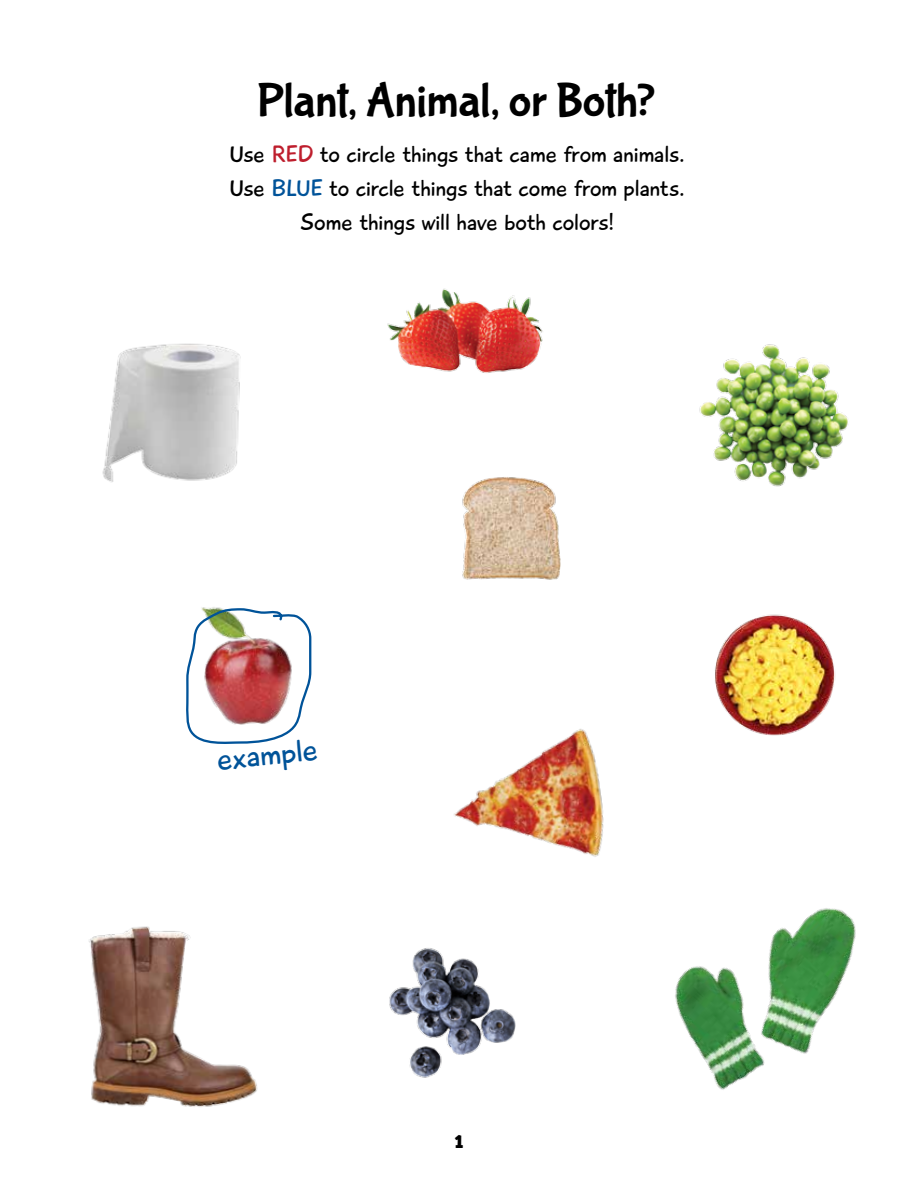
<style>
.page{position:relative;width:918px;height:1188px;background:#fff}
.page>*{position:absolute;margin:0;border:0;box-sizing:border-box;transform-origin:0 0}
.t1{font:48px "Bubblegum Sans";letter-spacing:-.01em;color:#000}
.t2{font:32.4px "Playtime With Hot Toddies";color:#005399}
.t3{font:24px/33.8px "Playtime With Hot Toddies";color:#000;text-align:center}
.t4{font:18px "HVD Comic Serif Pro";color:#000}
.s1{color:#be1e2d}
.s2{color:#005399}
</style>
<div class="page">
<img style="left:699px;top:344px;width:149px;height:143px">
<img style="left:102px;top:343px;width:139px;height:139px">
<img style="left:675px;top:908px;width:181px;height:182px">
<img style="left:89px;top:926px;width:169px;height:181px">
<img style="left:462px;top:477px;width:99px;height:103px">
<img style="left:387px;top:288px;width:156px;height:85px">
<img style="left:389px;top:948px;width:127px;height:130px">
<img style="left:715px;top:614px;width:120px;height:122px">
<img style="left:454px;top:729px;width:150px;height:128px">
<img style="left:186px;top:607px;width:126px;height:137px">
<h1 class="t1" style="left:257px;top:74px;width:401px">Plant, Animal, or Both?</h1>
<p class="t3" style="left:229px;top:138px;width:457px">Use <span class="s1">RED</span> to circle things that came from animals.<br>Use <span class="s2">BLUE</span> to circle things that come from plants.<br>Some things will have both colors!</p>
<h2 class="t2" style="left:215px;top:740px;width:103px;rotate:-6deg">example</h2>
<p class="t4" style="left:454px;top:1129px;width:10px">1</p>
</div>
